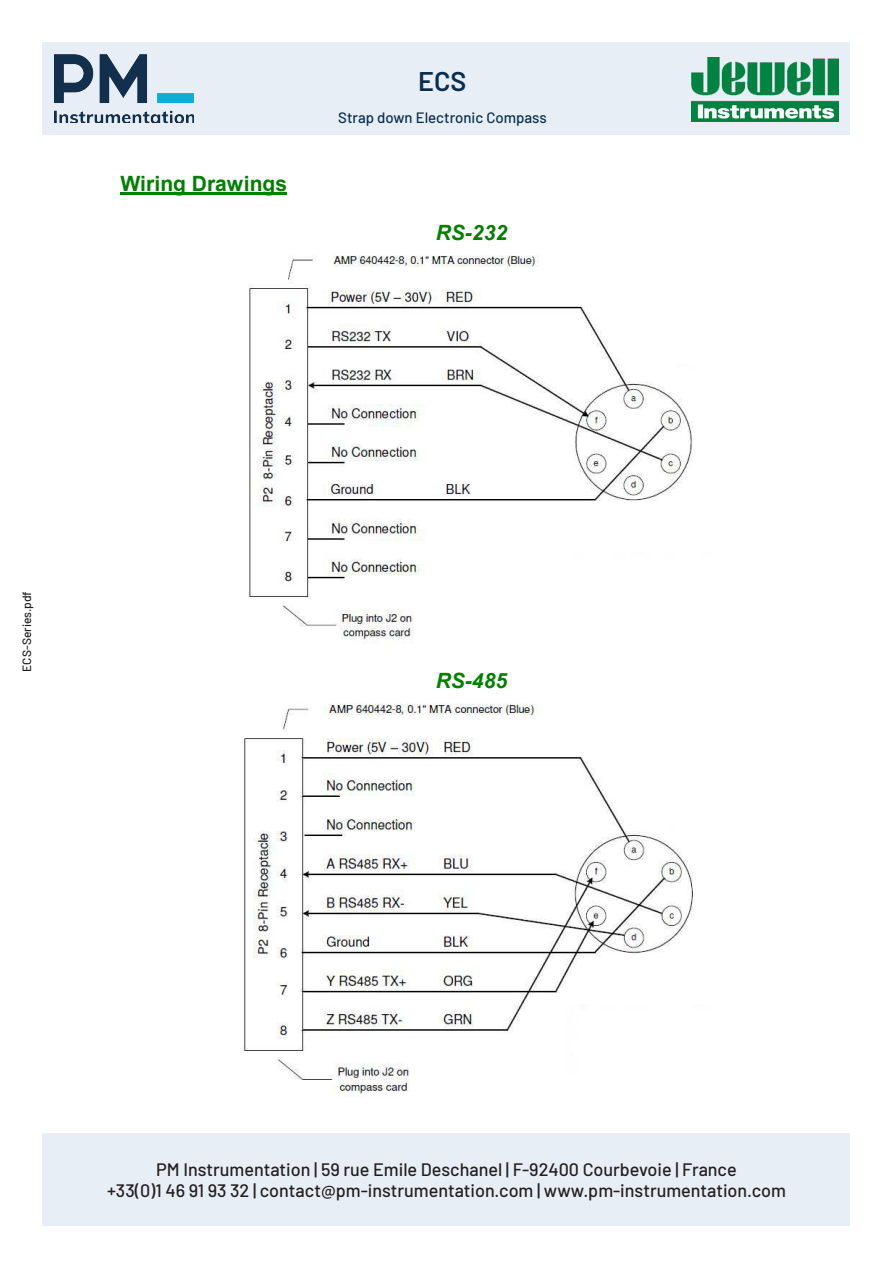
<style>
.page{position:relative;width:893px;height:1263px;background:#fff}
.page>*{position:absolute;margin:0;border:0;box-sizing:border-box;transform-origin:0 0}
.t1{font:600 27px "Barlow";color:#0a2f4e}
.t2{font:700 21px "Arial";letter-spacing:.005em;color:#008000}
.t3{font:italic 700 21px "Arial";color:#008000}
.t4{font:500 18px/21.6px "Barlow";color:#231f20;text-align:center}
.t5{font:500 15px "Barlow";color:#0a2f4e}
.t6{font:500 12px "Barlow";color:#231f20}
</style>
<div class="page">
<div style="left:43px;top:1133px;width:807px;height:93px;background:#e8eef5"></div>
<div style="left:43px;top:43px;width:807px;height:92px;background:#e8eef5"></div>
<img style="left:54px;top:54px;width:140px;height:69px">
<img style="left:691px;top:57px;width:148px;height:65px">
<hr style="left:120px;top:193px;width:167px;height:2px;background:#008000">
<img style="left:248px;top:255px;width:445px;height:385px">
<img style="left:242px;top:703px;width:451px;height:391px">
<p class="t2" style="left:120px;top:168px;width:168px">Wiring Drawings</p>
<h1 class="t1" style="left:418px;top:64px;width:50px">ECS</h1>
<p class="t5" style="left:338px;top:106px;width:210px">Strap down Electronic Compass</p>
<p class="t3" style="left:436px;top:219px;width:73px">RS-232</p>
<p class="t6" style="left:18px;top:672px;width:82px;rotate:-90deg">ECS-Series.pdf</p>
<p class="t3" style="left:436px;top:666px;width:73px">RS-485</p>
<p class="t4" style="left:107px;top:1157px;width:680px">PM Instrumentation | 59 rue Emile Deschanel | F-92400 Courbevoie | France<br>+33(0)1 46 91 93 32 | contact@pm-instrumentation.com | www.pm-instrumentation.com</p>
</div>
